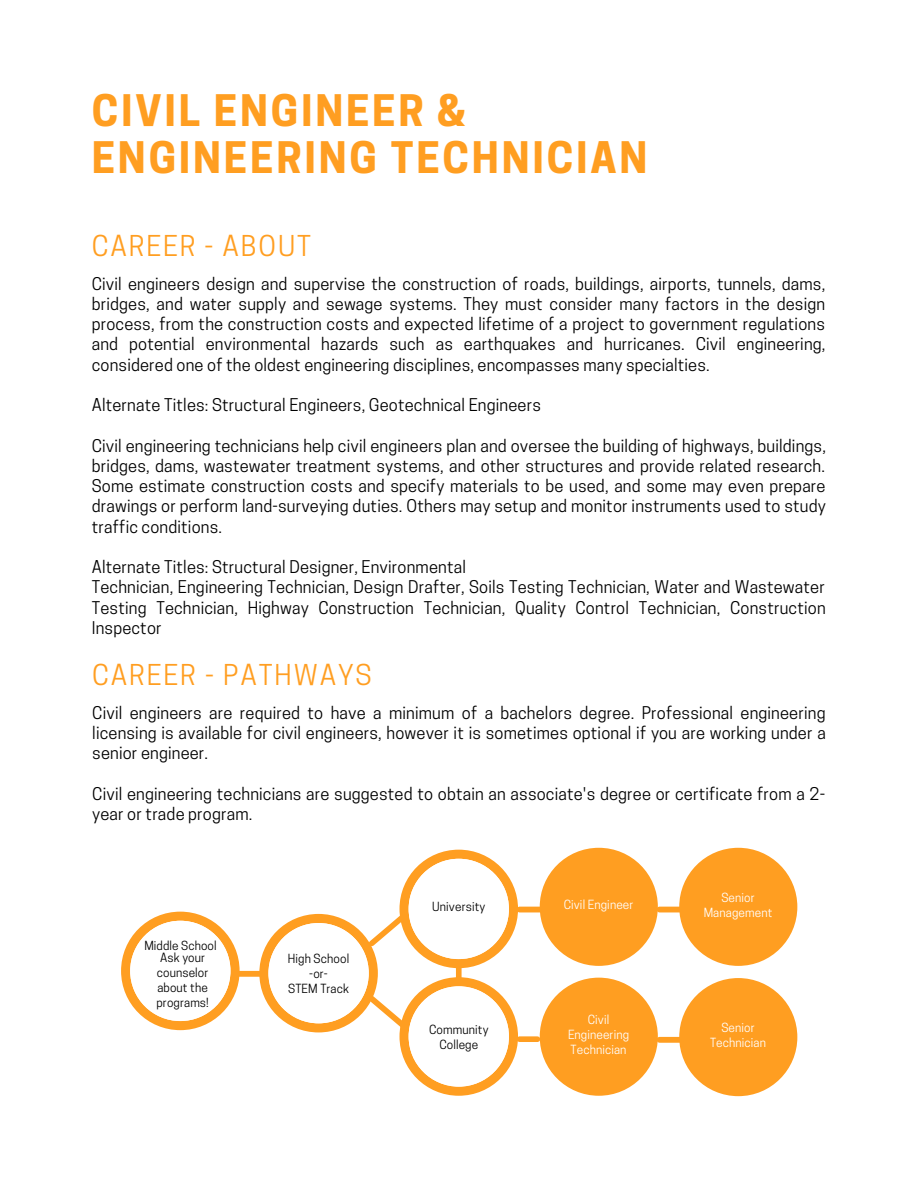
<style>
.page{position:relative;width:918px;height:1188px;background:#fff}
.page>*{position:absolute;margin:0;border:0;box-sizing:border-box;transform-origin:0 0}
.t1{font:700 40.8px/47.2px "Cooper Hewitt";letter-spacing:.07em;color:#ff9e21}
.t2{font:27px "Cooper Hewitt";letter-spacing:.07em;color:#ff9e21}
.t3{font:16.5px/20.2px "Cooper Hewitt";letter-spacing:.01em;color:#000;text-align:justify}
.t4{font:11.85px/14.9px "Cooper Hewitt";letter-spacing:.01em;color:#000;text-align:center}
.t5{font:11.85px/14.9px "Cooper Hewitt";letter-spacing:.01em;color:#fff;text-align:center}
</style>
<div class="page">
<div style="left:540px;top:848px;width:118px;height:118px;background:#ff9e21;border-radius:50%"></div>
<svg style="left:121px;top:912px;width:119px;height:118px"></svg>
<div style="left:130px;top:921px;width:100px;height:100px;background:#fff;border-radius:50%"></div>
<div style="left:540px;top:978px;width:118px;height:118px;background:#ff9e21;border-radius:50%"></div>
<div style="left:234px;top:971px;width:28px;height:6px;background:#ff9e21"></div>
<div style="left:679px;top:848px;width:118px;height:118px;background:#ff9e21;border-radius:50%"></div>
<div style="left:520px;top:907px;width:39px;height:5px;background:#ff9e21"></div>
<div style="left:659px;top:907px;width:40px;height:5px;background:#ff9e21"></div>
<svg style="left:259px;top:850px;width:259px;height:246px"></svg>
<div style="left:520px;top:1036px;width:17px;height:6px;background:#ff9e21"></div>
<div style="left:679px;top:978px;width:118px;height:118px;background:#ff9e21;border-radius:50%"></div>
<div style="left:659px;top:1037px;width:40px;height:6px;background:#ff9e21"></div>
<div style="left:456px;top:964px;width:6px;height:14px;background:#ff9e21"></div>
<h1 class="t1" style="left:92px;top:92px;width:557px">CIVIL ENGINEER &amp;<br>ENGINEERING TECHNICIAN</h1>
<h2 class="t2" style="left:92px;top:235px;width:221px">CAREER - ABOUT</h2>
<p class="t3" style="left:92px;top:275px;width:735px">Civil engineers design and supervise the construction of roads, buildings, airports, tunnels, dams, bridges, and water supply and sewage systems. They must consider many factors in the design process, from the construction costs and expected lifetime of a project to government regulations and potential environmental hazards such as earthquakes and hurricanes. Civil engineering, considered one of the oldest engineering disciplines, encompasses many specialties.</p>
<p class="t3" style="left:92px;top:397px;width:451px">Alternate Titles: Structural Engineers, Geotechnical Engineers</p>
<p class="t3" style="left:92px;top:437px;width:736px">Civil engineering technicians help civil engineers plan and oversee the building of highways, buildings, bridges, dams, wastewater treatment systems, and other structures and provide related research.<br>Some estimate construction costs and specify materials to be used, and some may even prepare drawings or perform land-surveying duties. Others may setup and monitor instruments used to study traffic conditions.</p>
<p class="t3" style="left:92px;top:559px;width:735px;text-align:left">Alternate Titles: Structural Designer, Environmental<br>Technician, Engineering Technician, Design Drafter, Soils Testing Technician, Water and Wastewater Testing Technician, Highway Construction Technician, Quality Control Technician, Construction Inspector</p>
<h2 class="t2" style="left:92px;top:665px;width:281px">CAREER - PATHWAYS</h2>
<p class="t3" style="left:92px;top:705px;width:735px">Civil engineers are required to have a minimum of a bachelors degree. Professional engineering licensing is available for civil engineers, however it is sometimes optional if you are working under a senior engineer.</p>
<p class="t3" style="left:92px;top:786px;width:734px">Civil engineering technicians are suggested to obtain an associate's degree or certificate from a 2- year or trade program.</p>
<p class="t4" style="left:144px;top:940px;width:74px;line-height:12.6px">Middle School<br>Ask your</p>
<p class="t4" style="left:156px;top:967px;width:54px;text-align:justify">counselor about the programs!</p>
<p class="t4" style="left:288px;top:953px;width:63px">High School -or-<br>STEM Track</p>
<p class="t4" style="left:432px;top:901px;width:55px">University</p>
<p class="t4" style="left:429px;top:1024px;width:61px">Community<br>College</p>
<p class="t5" style="left:564px;top:899px;width:71px">Civil Engineer</p>
<p class="t5" style="left:568px;top:1014px;width:63px">Civil<br>Engineering<br>Technician</p>
<p class="t5" style="left:704px;top:891px;width:70px">Senior<br>Management</p>
<p class="t5" style="left:710px;top:1022px;width:57px">Senior<br>Technician</p>
</div>
